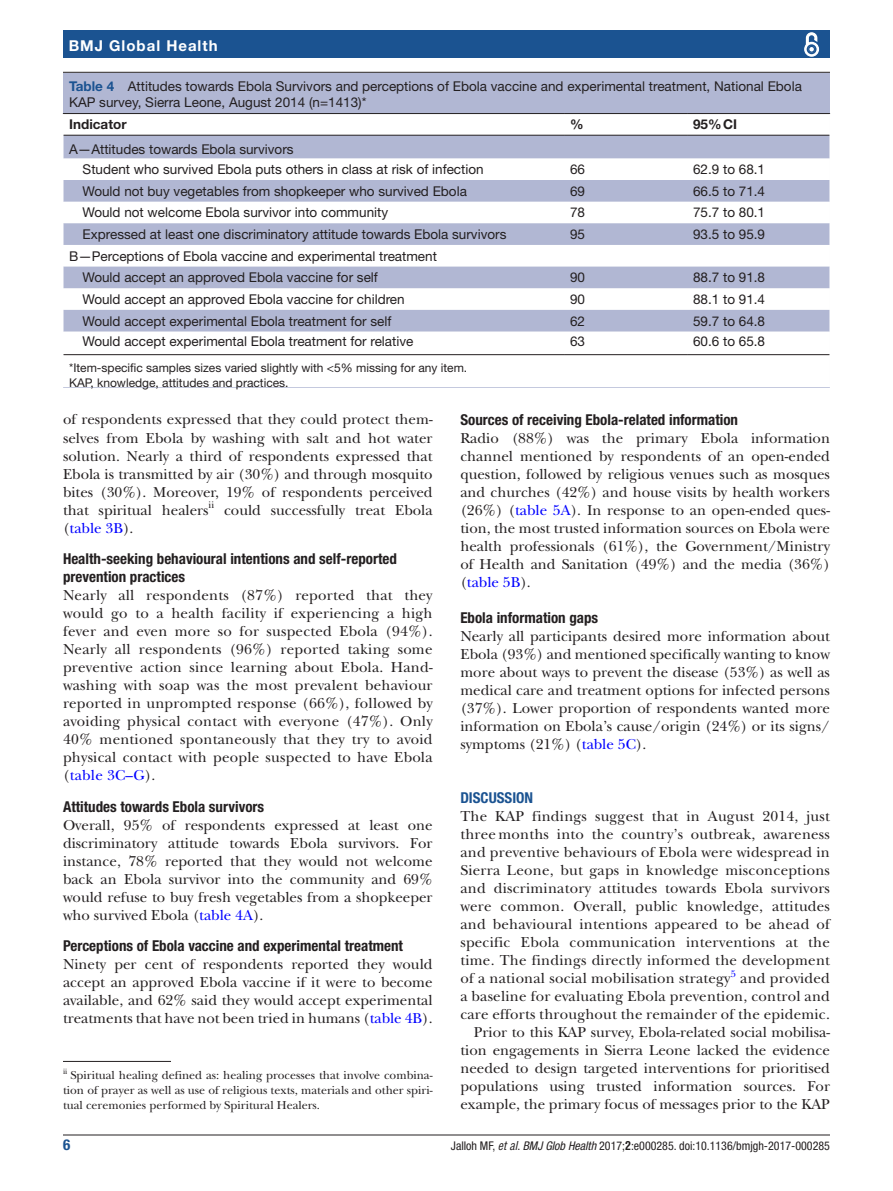
<style>
.page{position:relative;width:893px;height:1191px;background:#fff}
.page>*{position:absolute;margin:0;border:0;box-sizing:border-box;transform-origin:0 0}
.t1{font:15px/18px "New Baskerville";color:#231f20;text-align:justify}
.t2{font:700 condensed 15px/18px "Helvetica Neue LT Std";color:#231f20}
.t3{font:700 15px "Helvetica Neue LT Std";letter-spacing:.065em;color:#fff}
.t4{font:700 condensed 15px "Helvetica Neue LT Std";color:#1b5391}
.t5{font:15px "New Baskerville";color:#00f}
.t6{font:13.5px/16.5px "Helvetica Neue LT Std";color:#231f20}
.t7{font:700 13.5px "Helvetica Neue LT Std";color:#231f20}
.t8{font:12px/15px "New Baskerville";color:#231f20;text-align:justify}
.t9{font:12px/15px "Helvetica Neue LT Std";color:#231f20}
.t10{font:condensed 12px "Helvetica Neue LT Std";color:#231f20}
.t11{font:9.9px "New Baskerville";color:#231f20}
.t12{font:9.9px "New Baskerville";color:#00f}
.s1{font-weight:700;color:#1b5391}
.s2{color:#231f20}
.s3{color:#00f}
.s4{font-family:"Helvetica LT Std";font-style:italic}
.s5{font-style:italic}
.s6{font-family:"Helvetica LT Std";font-weight:700}
</style>
<div class="page">
<hr style="left:63px;top:1134px;width:767px;height:1px;background:#231f20">
<div style="left:63px;top:31px;width:767px;height:27px;background:#1b5391"></div>
<svg style="left:804px;top:32px;width:16px;height:25px"></svg>
<div style="left:808px;top:46px;width:7px;height:7px;border:1px solid #1b5391;border-radius:50%"></div>
<hr style="left:63px;top:1061px;width:108px;height:1px;background:#231f20">
<div style="left:63px;top:73px;width:767px;height:314px;background:#b1b7d3"></div>
<hr style="left:63px;top:72px;width:767px;height:1px;background:#231f20">
<svg style="left:64px;top:114px;width:766px;height:273px;fill:#fff"></svg>
<hr style="left:63px;top:113px;width:501px;height:1px;background:#231f20">
<hr style="left:63px;top:135px;width:501px;height:1px;background:#231f20">
<hr style="left:564px;top:113px;width:123px;height:1px;background:#231f20">
<hr style="left:564px;top:135px;width:123px;height:1px;background:#231f20">
<hr style="left:687px;top:113px;width:143px;height:1px;background:#231f20">
<hr style="left:687px;top:135px;width:143px;height:1px;background:#231f20">
<hr style="left:564px;top:354px;width:123px;height:1px;background:#231f20">
<hr style="left:63px;top:354px;width:501px;height:1px;background:#231f20">
<hr style="left:687px;top:354px;width:143px;height:1px;background:#231f20">
<svg style="left:63px;top:114px;width:1px;height:241px"></svg>
<hr style="left:63px;top:355px;width:1px;height:32px;background:#fff">
<p class="t3" style="left:69px;top:36px;width:150px">BMJ Global Health</p>
<p class="t6" style="left:69px;top:77px;width:734px"><span class="s1">Table 4</span> Attitudes towards Ebola Survivors and perceptions of Ebola vaccine and experimental treatment, National Ebola<br>KAP survey, Sierra Leone, August 2014 (n=1413)*</p>
<p class="t7" style="left:69px;top:116px;width:59px">Indicator</p>
<p class="t7" style="left:570px;top:116px;width:15px">%</p>
<p class="t7" style="left:693px;top:116px;width:46px">95%CI</p>
<p class="t6" style="left:83px;top:139px;width:403px;line-height:20.1px;text-indent:-14px">A—Attitudes towards Ebola survivors<br>Student who survived Ebola puts others in class at risk of infection</p>
<p class="t6" style="left:570px;top:161px;width:17px">66</p>
<p class="t6" style="left:693px;top:161px;width:74px">62.9 to 68.1</p>
<p class="t6" style="left:83px;top:182px;width:386px">Would not buy vegetables from shopkeeper who survived Ebola</p>
<p class="t6" style="left:570px;top:182px;width:17px">69</p>
<p class="t6" style="left:693px;top:182px;width:74px">66.5 to 71.4</p>
<p class="t6" style="left:83px;top:204px;width:307px">Would not welcome Ebola survivor into community</p>
<p class="t6" style="left:570px;top:204px;width:17px">78</p>
<p class="t6" style="left:693px;top:204px;width:74px">75.7 to 80.1</p>
<p class="t6" style="left:83px;top:226px;width:425px">Expressed at least one discriminatory attitude towards Ebola survivors</p>
<p class="t6" style="left:570px;top:226px;width:17px">95</p>
<p class="t6" style="left:693px;top:226px;width:74px">93.5 to 95.9</p>
<p class="t6" style="left:83px;top:245px;width:356px;line-height:21.6px;text-indent:-14px">B—Perceptions of Ebola vaccine and experimental treatment<br>Would accept an approved Ebola vaccine for self</p>
<p class="t6" style="left:570px;top:269px;width:17px">90</p>
<p class="t6" style="left:693px;top:269px;width:74px">88.7 to 91.8</p>
<p class="t6" style="left:83px;top:291px;width:324px">Would accept an approved Ebola vaccine for children</p>
<p class="t6" style="left:570px;top:291px;width:17px">90</p>
<p class="t6" style="left:693px;top:291px;width:74px">88.1 to 91.4</p>
<p class="t6" style="left:83px;top:312px;width:310px">Would accept experimental Ebola treatment for self</p>
<p class="t6" style="left:570px;top:312px;width:17px">62</p>
<p class="t6" style="left:693px;top:312px;width:74px">59.7 to 64.8</p>
<p class="t6" style="left:83px;top:332px;width:332px">Would accept experimental Ebola treatment for relative</p>
<p class="t6" style="left:570px;top:332px;width:17px">63</p>
<p class="t6" style="left:693px;top:332px;width:74px">60.6 to 65.8</p>
<p class="t9" style="left:69px;top:360px;width:400px">*Item-specific samples sizes varied slightly with &lt;5% missing for any item.<br>KAP, knowledge, attitudes and practices.</p>
<p class="t1" style="left:63px;top:411px;width:371px">of respondents expressed that they could protect them&shy;selves from Ebola by washing with salt and hot water solution. Nearly a third of respondents expressed that Ebola is transmitted by air (30%) and through mosquito bites (30%). Moreover, 19% of respondents perceived that spiritual healers</p>
<p class="t11" style="left:209px;top:499px;width:7px">ii</p>
<p class="t1" style="left:224px;top:501px;width:210px">could successfully treat Ebola</p>
<p class="t5" style="left:63px;top:519px;width:72px"><span class="s2">(</span>table 3B<span class="s2">).</span></p>
<p class="t2" style="left:63px;top:549px;width:335px">Health-seeking behavioural intentions and self-reported prevention practices</p>
<p class="t1" style="left:63px;top:586px;width:371px">Nearly all respondents (87%) reported that they would go to a health facility if experiencing a high fever and even more so for suspected Ebola (94%).<br>Nearly all respondents (96%) reported taking some preventive action since learning about Ebola. Hand&shy;washing with soap was the most prevalent behaviour reported in unprompted response (66%), followed by avoiding physical contact with everyone (47%). Only 40% mentioned spontaneously that they try to avoid physical contact with people suspected to have Ebola (<span class="s3">table 3C–G</span>).</p>
<p class="t2" style="left:63px;top:797px;width:203px">Attitudes towards Ebola survivors</p>
<p class="t1" style="left:63px;top:816px;width:371px">Overall, 95% of respondents expressed at least one discriminatory attitude towards Ebola survivors. For instance, 78% reported that they would not welcome back an Ebola survivor into the community and 69% would refuse to buy fresh vegetables from a shopkeeper who survived Ebola (<span class="s3">table 4A</span>).</p>
<p class="t2" style="left:63px;top:936px;width:342px">Perceptions of Ebola vaccine and experimental treatment</p>
<p class="t1" style="left:63px;top:955px;width:371px">Ninety per cent of respondents reported they would accept an approved Ebola vaccine if it were to become available, and 62% said they would accept experimental treatments that have not been tried in humans (<span class="s3">table 4B</span>).</p>
<p class="t8" style="left:63px;top:1068px;width:371px"><sup>ii</sup> Spiritual healing defined as: healing processes that involve combina&shy;tion of prayer as well as use of religious texts, materials and other spiri&shy;tual ceremonies performed by Spiritural Healers.</p>
<p class="t2" style="left:460px;top:410px;width:279px">Sources of receiving Ebola-related information</p>
<p class="t1" style="left:460px;top:429px;width:371px">Radio (88%) was the primary Ebola information channel mentioned by respondents of an open-ended question, followed by religious venues such as mosques and churches (42%) and house visits by health workers (26%) (<span class="s3">table 5A</span>). In response to an open-ended ques&shy;tion, the most trusted information sources on Ebola were health professionals (61%), the Government/Ministry of Health and Sanitation (49%) and the media (36%) (<span class="s3">table 5B</span>).</p>
<p class="t2" style="left:460px;top:608px;width:139px">Ebola information gaps</p>
<p class="t1" style="left:460px;top:627px;width:371px">Nearly all participants desired more information about Ebola (93%) and mentioned specifically wanting to know more about ways to prevent the disease (53%) as well as medical care and treatment options for infected persons (37%). Lower proportion of respondents wanted more information on Ebola’s cause/origin (24%) or its signs/ symptoms (21%) (<span class="s3">table 5C</span>).</p>
<p class="t4" style="left:460px;top:789px;width:74px">Discussion</p>
<p class="t1" style="left:460px;top:807px;width:371px">The KAP findings suggest that in August 2014, just three months into the country’s outbreak, awareness and preventive behaviours of Ebola were widespread in Sierra Leone, but gaps in knowledge misconceptions and discriminatory attitudes towards Ebola survivors were common. Overall, public knowledge, attitudes and behavioural intentions appeared to be ahead of specific Ebola communication interventions at the time. The findings directly informed the development of a national social mobilisation strategy</p>
<p class="t12" style="left:731px;top:967px;width:7px">5</p>
<p class="t1" style="left:460px;top:969px;width:371px;text-align:right">and provided<br>a baseline for evaluating Ebola prevention, control and care efforts throughout the remainder of the epidemic.<br>Prior to this KAP survey, Ebola-related social mobilisa&shy;tion engagements in Sierra Leone lacked the evidence needed to design targeted interventions for prioritised populations using trusted information sources. For example, the primary focus of messages prior to the KAP</p>
<p class="t4" style="left:63px;top:1135px;width:9px">6</p>
<p class="t10" style="left:451px;top:1138px;width:381px">Jalloh MF, <span class="s4">et al</span>. <span class="s5">BMJ Glob Health</span> 2017;<span class="s6">2</span>:e000285. doi:10.1136/bmjgh-2017-000285</p>
</div>
